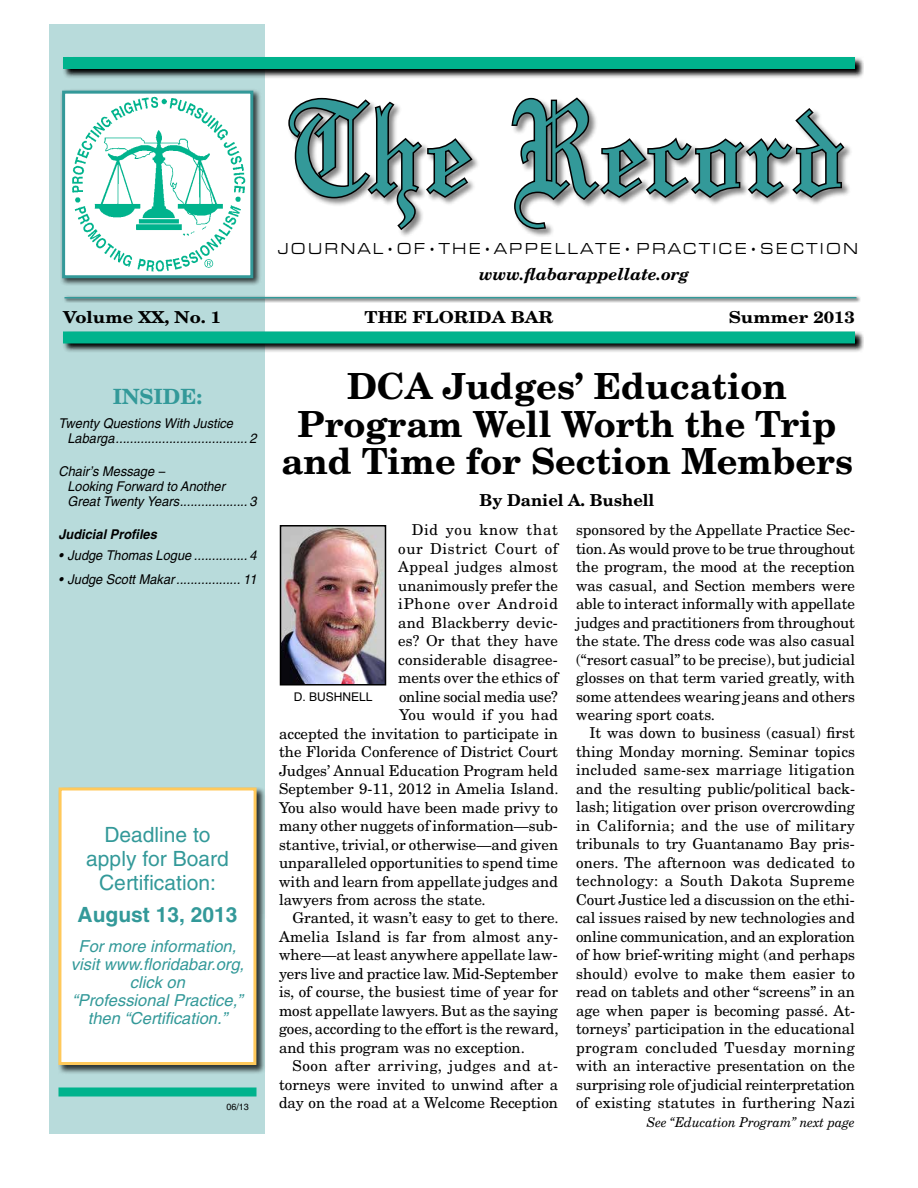
<style>
.page{position:relative;width:918px;height:1188px;background:#fff}
.page>*{position:absolute;margin:0;border:0;box-sizing:border-box;transform-origin:0 0}
.t1{font:142.5px "Mariage DTC";letter-spacing:.01em;color:#399}
.t2{font:700 36px/37.5px "New Century Schlbk";color:#000;text-align:center}
.t3{font:21px/24px "Helvetica";color:#399;text-align:center}
.t4{font:700 21px "Helvetica";color:#399}
.t5{font:700 21px "New Century Schlbk";color:#399}
.t6{font:italic 16.5px/18px "Helvetica";color:#399;text-align:center}
.t7{font:16.5px "Eurostile Extended Roman DTC";color:#000;scale:.9 1}
.t8{font:700 16.5px "New Century Schlbk";color:#000;scale:1.1 1}
.t9{font:italic 700 16.5px "New Century Schlbk";color:#000}
.t10{font:700 16.5px "New Century Schlbk";color:#000}
.t11{font:15px/18.5px "New Century Schlbk";color:#000;text-align:justify}
.t12{font:15px "New Century Schlbk";letter-spacing:.035em;color:#000}
.t13{font:15px "New Century Schlbk";letter-spacing:.04em;color:#000}
.t14{font:15px "New Century Schlbk";letter-spacing:.025em;color:#000}
.t15{font:15px "New Century Schlbk";letter-spacing:.05em;color:#000}
.t16{font:15px "New Century Schlbk";letter-spacing:.02em;color:#000}
.t17{font:15px "New Century Schlbk";letter-spacing:.045em;color:#000}
.t18{font:italic 13.5px/15px "Helvetica";color:#000;scale:.95 1}
.t19{font:italic 13.5px "New Century Schlbk";color:#000;scale:.95 1}
.t20{font:italic 700 13.5px "Helvetica";color:#000;scale:.95 1}
.t21{font:12px "Helvetica";color:#000}
.t22{font:9px "Helvetica";color:#000}
</style>
<div class="page">
<div style="left:50px;top:25px;width:216px;height:1109px;background:#b8dbdb"></div>
<svg style="left:63px;top:56px;width:801px;height:23px"></svg>
<div style="left:63px;top:57px;width:792px;height:12px;background:#00b38d"></div>
<svg style="left:63px;top:331px;width:801px;height:22px;background:#859291"></svg>
<div style="left:63px;top:332px;width:792px;height:12px;background:#00b38d"></div>
<svg style="left:64px;top:295px;width:796px;height:8px"></svg>
<hr style="left:64px;top:297px;width:792px;height:1px;background:#399">
<svg style="left:288px;top:97px;width:187px;height:135px"></svg>
<svg style="left:511px;top:97px;width:336px;height:134px"></svg>
<div style="left:60px;top:89px;width:202px;height:197px;background:#000;opacity:.75"></div>
<img style="left:66px;top:95px;width:183px;height:179px">
<div style="left:62px;top:91px;width:191px;height:187px;border:3px solid #399"></div>
<div style="left:58px;top:1088px;width:198px;height:8px;background:#00b38d"></div>
<div style="left:58px;top:787px;width:208px;height:288px;background:#000;opacity:.75"></div>
<div style="left:60px;top:789px;width:195px;height:275px;background:#fff"></div>
<div style="left:58px;top:788px;width:199px;height:277px;border:3px solid #ffc95b"></div>
<img style="left:283px;top:528px;width:100px;height:155px">
<div style="left:280px;top:525px;width:106px;height:161px;border:2px solid #000"></div>
<h1 class="t1" style="left:288px;top:71px;width:559px">The Record</h1>
<p class="t7" style="left:278px;top:240px;width:647px">J O U R N A L • O F • T H E • A P P E L L A T E • P R A C T I C E • S E C T I O N</p>
<p class="t9" style="left:479px;top:264px;width:212px">www.flabarappellate.org</p>
<p class="t8" style="left:63px;top:306px;width:145px">Volume XX, No. 1</p>
<p class="t8" style="left:365px;top:306px;width:173px">THE FLORIDA BAR</p>
<p class="t8" style="left:729px;top:306px;width:116px">Summer 2013</p>
<h3 class="t5" style="left:113px;top:383px;width:91px">INSIDE:</h3>
<p class="t18" style="left:68px;top:415px;width:200px;text-indent:-9px">Twenty Questions With Justice<br>Labarga..................................... 2</p>
<p class="t18" style="left:68px;top:463px;width:200px;text-indent:-9px">Chair’s Message –<br>Looking Forward to Another<br>Great Twenty Years................... 3</p>
<p class="t20" style="left:58px;top:526px;width:105px">Judicial Profiles</p>
<p class="t18" style="left:58px;top:547px;width:210px">• Judge Thomas Logue ............... 4</p>
<p class="t18" style="left:58px;top:571px;width:210px">• Judge Scott Makar.................. 11</p>
<h3 class="t3" style="left:86px;top:823px;width:144px">Deadline to apply for Board<br>Certification:</h3>
<h3 class="t4" style="left:78px;top:901px;width:161px">August 13, 2013</h3>
<p class="t6" style="left:71px;top:937px;width:175px">For more information, visit www.floridabar.org, click on<br>“Professional Practice,” then “Certification.”</p>
<p class="t22" style="left:226px;top:1102px;width:24px">06/13</p>
<h2 class="t2" style="left:281px;top:367px;width:573px">DCA Judges’ Education<br>Program Well Worth the Trip and Time for Section Members</h2>
<p class="t10" style="left:480px;top:489px;width:176px">By Daniel A. Bushell</p>
<p class="t17" style="left:412px;top:521px;width:148px">Did you know that</p>
<p class="t13" style="left:398px;top:539px;width:161px">our District Court of</p>
<p class="t14" style="left:398px;top:558px;width:161px">Appeal judges almost</p>
<p class="t11" style="left:398px;top:576px;width:161px">unanimously prefer the</p>
<p class="t15" style="left:398px;top:595px;width:161px">iPhone over Android</p>
<p class="t11" style="left:398px;top:613px;width:161px">and Blackberry devic-</p>
<p class="t11" style="left:398px;top:632px;width:161px">es? Or that they have</p>
<p class="t11" style="left:398px;top:650px;width:161px">considerable disagree-</p>
<p class="t11" style="left:398px;top:669px;width:161px">ments over the ethics of</p>
<p class="t11" style="left:399px;top:687px;width:160px">online social media use?</p>
<p class="t16" style="left:399px;top:706px;width:160px">You would if you had</p>
<p class="t11" style="left:279px;top:724px;width:280px">accepted the invitation to participate in</p>
<p class="t11" style="left:279px;top:743px;width:281px">the Florida Conference of District Court</p>
<p class="t11" style="left:279px;top:761px;width:281px">Judges’ Annual Education Program held</p>
<p class="t11" style="left:279px;top:780px;width:281px">September 9-11, 2012 in Amelia Island.</p>
<p class="t11" style="left:279px;top:798px;width:281px">You also would have been made privy to</p>
<p class="t11" style="left:279px;top:817px;width:280px">many other nuggets of information—sub-</p>
<p class="t11" style="left:279px;top:835px;width:281px">stantive, trivial, or otherwise—and given</p>
<p class="t11" style="left:279px;top:853px;width:280px">unparalleled opportunities to spend time</p>
<p class="t11" style="left:279px;top:872px;width:281px">with and learn from appellate judges and</p>
<p class="t11" style="left:279px;top:890px;width:208px">lawyers from across the state.</p>
<p class="t11" style="left:292px;top:909px;width:268px">Granted, it wasn’t easy to get to there.</p>
<p class="t11" style="left:279px;top:927px;width:280px">Amelia Island is far from almost any-</p>
<p class="t11" style="left:279px;top:946px;width:280px">where—at least anywhere appellate law-</p>
<p class="t11" style="left:279px;top:964px;width:281px">yers live and practice law. Mid-September</p>
<p class="t11" style="left:279px;top:983px;width:281px">is, of course, the busiest time of year for</p>
<p class="t11" style="left:279px;top:1001px;width:281px">most appellate lawyers. But as the saying</p>
<p class="t11" style="left:279px;top:1020px;width:281px">goes, according to the effort is the reward,</p>
<p class="t11" style="left:279px;top:1038px;width:247px">and this program was no exception.</p>
<p class="t12" style="left:292px;top:1057px;width:267px">Soon after arriving, judges and at-</p>
<p class="t11" style="left:279px;top:1075px;width:281px">torneys were invited to unwind after a</p>
<p class="t11" style="left:279px;top:1094px;width:280px">day on the road at a Welcome Reception</p>
<p class="t11" style="left:576px;top:521px;width:281px">sponsored by the Appellate Practice Sec&shy;tion. As would prove to be true throughout the program, the mood at the reception was casual, and Section members were able to interact informally with appellate judges and practitioners from throughout the state. The dress code was also casual (“resort casual” to be precise), but judicial glosses on that term varied greatly, with some attendees wearing jeans and others wearing sport coats.</p>
<p class="t11" style="left:576px;top:724px;width:281px;text-indent:14px">It was down to business (casual) first thing Monday morning. Seminar topics included same-sex marriage litigation and the resulting public/political back&shy;lash; litigation over prison overcrowding in California; and the use of military tribunals to try Guantanamo Bay pris&shy;oners. The afternoon was dedicated to technology: a South Dakota Supreme Court Justice led a discussion on the ethi&shy;cal issues raised by new technologies and online communication, and an exploration of how brief-writing might (and perhaps should) evolve to make them easier to read on tablets and other “screens” in an age when paper is becoming passé. At&shy;torneys’ participation in the educational program concluded Tuesday morning with an interactive presentation on the surprising role of judicial reinterpretation of existing statutes in furthering Nazi</p>
<p class="t21" style="left:294px;top:690px;width:80px">d. bushnell</p>
<p class="t19" style="left:647px;top:1115px;width:220px">See “Education Program” next page</p>
</div>
